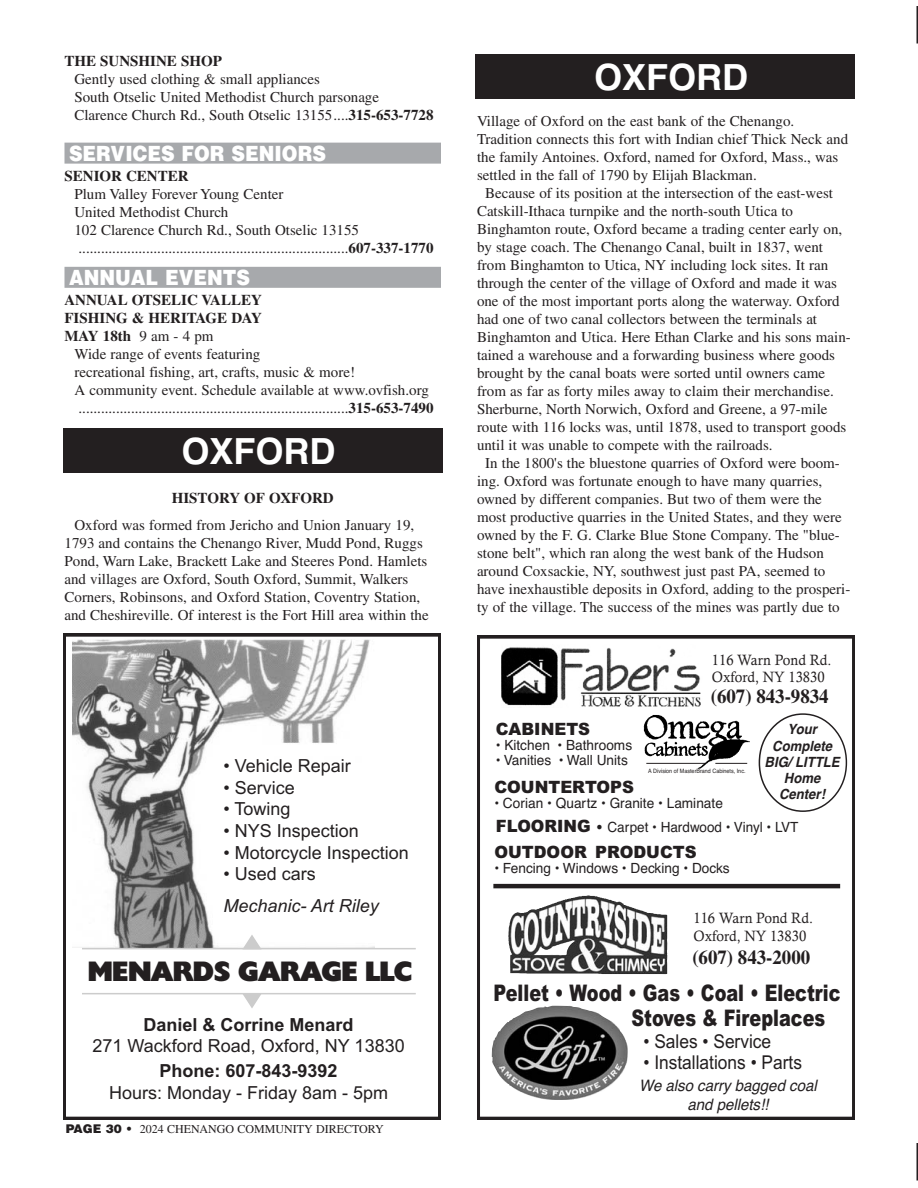
<style>
.page{position:relative;width:918px;height:1188px;background:#fff}
.page>*{position:absolute;margin:0;border:0;box-sizing:border-box;transform-origin:0 0}
.t1{font:700 36px "Helvetica";color:#fff}
.t2{font:27px "Gallant";color:#231f20}
.t3{font:22.8px/25.2px "Arial Black+T42";color:#231f20;scale:.77 1}
.t4{font:900 21px "Helvetica";color:#fff;scale:.9 1}
.t5{font:700 19.8px "Times";color:#231f20;scale:.95 1}
.t6{font:19.05px "Arial MT+T42";color:#231f20;scale:.91 1}
.t7{font:18px "Arial MT+T42";color:#231f20}
.t8{font:18px "Arial Bold MT+T42";color:#231f20}
.t9{font:18px "Arial Italic MT+T42";color:#231f20}
.t10{font:16.95px "Arial Black+T42";color:#231f20}
.t11{font:15.75px/18.9px "Helvetica Oblique+T42";color:#231f20;text-align:center;scale:.95 1}
.t12{font:15px/18px "Times";color:#231f20}
.t13{font:700 15px/18px "Times";color:#231f20;text-align:justify}
.t14{font:15px/16.5px "Calisto";color:#231f20;scale:.94 1}
.t15{font:14.1px/24px "Helvetica";color:#231f20}
.t16{font:14.1px/16.2px "Helvetica Bold Oblique+T42";color:#231f20;text-align:center;scale:.93 1}
.t17{font:12px "Times";color:#231f20}
.t18{font:6px "Helvetica";color:#231f20;scale:.91 1}
.s1{font-weight:700}
.s2{font-weight:400}
.s3{font-family:"Helvetica";font-weight:900}
.s4{font-family:"Arial Black+T42";font-size:16.95px}
.s5{font-family:"Arial Black+T42"}
</style>
<div class="page">
<hr style="left:916px;top:6px;width:2px;height:38px;background:#231f20">
<hr style="left:916px;top:1143px;width:2px;height:37px;background:#231f20">
<div style="left:64px;top:143px;width:377px;height:21px;background:#a7a9ac"></div>
<div style="left:64px;top:267px;width:377px;height:21px;background:#a7a9ac"></div>
<svg style="left:63px;top:634px;width:378px;height:486px"></svg>
<img style="left:72px;top:639px;width:302px;height:309px">
<hr style="left:82px;top:948px;width:334px;height:1px;background:#ccc">
<hr style="left:82px;top:993px;width:334px;height:1px;background:#ccc">
<svg style="left:241px;top:934px;width:22px;height:16px"></svg>
<svg style="left:241px;top:994px;width:22px;height:15px"></svg>
<svg style="left:477px;top:636px;width:378px;height:484px"></svg>
<hr style="left:493px;top:884px;width:347px;height:4px;background:#231f20">
<img style="left:501px;top:645px;width:201px;height:62px">
<img style="left:492px;top:1006px;width:136px;height:94px">
<img style="left:508px;top:896px;width:160px;height:78px">
<img style="left:638px;top:712px;width:118px;height:59px">
<svg style="left:759px;top:713px;width:88px;height:99px"></svg>
<div style="left:63px;top:428px;width:379px;height:45px;background:#231f20"></div>
<div style="left:476px;top:54px;width:379px;height:45px;background:#231f20"></div>
<p class="t13" style="left:64px;top:53px;width:159px">THE SUNSHINE SHOP</p>
<p class="t12" style="left:74px;top:71px;width:361px">Gently used clothing &amp; small appliances<br>South Otselic United Methodist Church parsonage<br>Clarence Church Rd., South Otselic 13155....<span class="s1">315-653-7728</span></p>
<h3 class="t4" style="left:69px;top:145px;width:287px">SERVICES FOR SENIORS</h3>
<p class="t13" style="left:64px;top:168px;width:126px">SENIOR CENTER</p>
<p class="t12" style="left:74px;top:187px;width:361px">Plum Valley Forever Young Center<br>United Methodist Church<br>102 Clarence Church Rd., South Otselic 13155 ........................................................................<span class="s1">607-337-1770</span></p>
<h3 class="t4" style="left:69px;top:270px;width:203px">ANNUAL EVENTS</h3>
<p class="t13" style="left:64px;top:293px;width:199px">ANNUAL OTSELIC VALLEY FISHING &amp; HERITAGE DAY MAY 18th <span class="s2">9 am - 4 pm</span></p>
<p class="t12" style="left:74px;top:347px;width:361px">Wide range of events featuring<br>recreational fishing, art, crafts, music &amp; more!<br>A community event. Schedule available at www.ovfish.org ........................................................................<span class="s1">315-653-7490</span></p>
<h1 class="t1" style="left:182px;top:438px;width:155px">OXFORD</h1>
<p class="t13" style="left:172px;top:491px;width:163px">HISTORY OF OXFORD</p>
<p class="t12" style="left:65px;top:518px;width:366px;text-indent:10px">Oxford was formed from Jericho and Union January 19, 1793 and contains the Chenango River, Mudd Pond, Ruggs Pond, Warn Lake, Brackett Lake and Steeres Pond. Hamlets and villages are Oxford, South Oxford, Summit, Walkers Corners, Robinsons, and Oxford Station, Coventry Station, and Cheshireville. Of interest is the Fort Hill area within the</p>
<p class="t7" style="left:223px;top:759px;width:129px">• Vehicle Repair</p>
<p class="t7" style="left:223px;top:781px;width:73px">• Service</p>
<p class="t7" style="left:223px;top:802px;width:68px">• Towing</p>
<p class="t7" style="left:223px;top:824px;width:137px">• NYS Inspection</p>
<p class="t7" style="left:223px;top:846px;width:187px">• Motorcycle Inspection</p>
<p class="t7" style="left:223px;top:867px;width:94px">• Used cars</p>
<p class="t9" style="left:223px;top:899px;width:157px">Mechanic- Art Riley</p>
<h2 class="t2" style="left:88px;top:961px;width:325px">MENARDS GARAGE LLC</h2>
<p class="t8" style="left:144px;top:1018px;width:212px">Daniel &amp; Corrine Menard</p>
<p class="t7" style="left:93px;top:1040px;width:314px">271 Wackford Road, Oxford, NY 13830</p>
<p class="t8" style="left:160px;top:1064px;width:180px">Phone: 607-843-9392</p>
<p class="t7" style="left:109px;top:1086px;width:281px">Hours: Monday - Friday 8am - 5pm</p>
<p class="t17" style="left:66px;top:1125px;width:320px"><span class="s3">PAGE 30 •</span> 2024 CHENANGO COMMUNITY DIRECTORY</p>
<h1 class="t1" style="left:594px;top:64px;width:155px">OXFORD</h1>
<p class="t12" style="left:477px;top:113px;width:319px">Village of Oxford on the east bank of the Chenango.</p>
<p class="t12" style="left:477px;top:131px;width:373px">Tradition connects this fort with Indian chief Thick Neck and</p>
<p class="t12" style="left:477px;top:149px;width:363px">the family Antoines. Oxford, named for Oxford, Mass., was</p>
<p class="t12" style="left:477px;top:167px;width:281px">settled in the fall of 1790 by Elijah Blackman.</p>
<p class="t12" style="left:485px;top:185px;width:349px">Because of its position at the intersection of the east-west</p>
<p class="t12" style="left:477px;top:203px;width:318px">Catskill-Ithaca turnpike and the north-south Utica to</p>
<p class="t12" style="left:477px;top:221px;width:367px">Binghamton route, Oxford became a trading center early on,</p>
<p class="t12" style="left:477px;top:239px;width:348px">by stage coach. The Chenango Canal, built in 1837, went</p>
<p class="t12" style="left:477px;top:257px;width:353px">from Binghamton to Utica, NY including lock sites. It ran</p>
<p class="t12" style="left:477px;top:275px;width:362px">through the center of the village of Oxford and made it was</p>
<p class="t12" style="left:477px;top:293px;width:364px">one of the most important ports along the waterway. Oxford</p>
<p class="t12" style="left:477px;top:311px;width:342px">had one of two canal collectors between the terminals at</p>
<p class="t12" style="left:477px;top:329px;width:375px">Binghamton and Utica. Here Ethan Clarke and his sons main-</p>
<p class="t12" style="left:477px;top:347px;width:360px">tained a warehouse and a forwarding business where goods</p>
<p class="t12" style="left:477px;top:365px;width:350px">brought by the canal boats were sorted until owners came</p>
<p class="t12" style="left:477px;top:383px;width:358px">from as far as forty miles away to claim their merchandise.</p>
<p class="t12" style="left:477px;top:401px;width:352px">Sherburne, North Norwich, Oxford and Greene, a 97-mile</p>
<p class="t12" style="left:477px;top:419px;width:371px">route with 116 locks was, until 1878, used to transport goods</p>
<p class="t12" style="left:477px;top:437px;width:297px">until it was unable to compete with the railroads.</p>
<p class="t12" style="left:485px;top:455px;width:356px">In the 1800's the bluestone quarries of Oxford were boom-</p>
<p class="t12" style="left:477px;top:473px;width:347px">ing. Oxford was fortunate enough to have many quarries,</p>
<p class="t12" style="left:477px;top:491px;width:346px">owned by different companies. But two of them were the</p>
<p class="t12" style="left:477px;top:509px;width:366px">most productive quarries in the United States, and they were</p>
<p class="t12" style="left:477px;top:527px;width:364px">owned by the F. G. Clarke Blue Stone Company. The "blue-</p>
<p class="t12" style="left:477px;top:545px;width:348px">stone belt", which ran along the west bank of the Hudson</p>
<p class="t12" style="left:477px;top:563px;width:350px">around Coxsackie, NY, southwest just past PA, seemed to</p>
<p class="t12" style="left:477px;top:581px;width:375px">have inexhaustible deposits in Oxford, adding to the prosperi-</p>
<p class="t12" style="left:477px;top:599px;width:364px">ty of the village. The success of the mines was partly due to</p>
<p class="t14" style="left:712px;top:652px;width:129px">116 Warn Pond Rd.<br>Oxford, NY 13830</p>
<h3 class="t5" style="left:711px;top:689px;width:126px">(607) 843-9834</h3>
<p class="t10" style="left:496px;top:723px;width:96px">CABINETS</p>
<p class="t15" style="left:496px;top:734px;width:138px">• Kitchen • Bathrooms</p>
<p class="t15" style="left:496px;top:749px;width:134px">• Vanities • Wall Units</p>
<p class="t10" style="left:494px;top:781px;width:141px">COUNTERTOPS</p>
<p class="t15" style="left:494px;top:793px;width:305px">• Corian • Quartz • Granite • Laminate<br><span class="s4">FLOORING</span> <span class="s5">•</span> Carpet • Hardwood • Vinyl • LVT</p>
<p class="t16" style="left:765px;top:723px;width:82px">Your<br>Complete<br>BIG/ LITTLE<br>Home<br>Center!</p>
<p class="t18" style="left:648px;top:769px;width:109px">A Division of MasterBrand Cabinets, Inc.</p>
<p class="t10" style="left:494px;top:846px;width:204px">OUTDOOR PRODUCTS</p>
<p class="t15" style="left:494px;top:858px;width:237px">• Fencing • Windows • Decking • Docks</p>
<p class="t14" style="left:693px;top:909px;width:129px;line-height:18px">116 Warn Pond Rd.<br>Oxford, NY 13830</p>
<h3 class="t5" style="left:692px;top:950px;width:126px">(607) 843-2000</h3>
<h3 class="t3" style="left:631px;top:982px;width:273px;text-indent:-138px">Pellet • Wood • Gas • Coal • Electric<br>Stoves &amp; Fireplaces</h3>
<p class="t6" style="left:643px;top:1034px;width:142px">• Sales • Service</p>
<p class="t6" style="left:643px;top:1055px;width:176px">• Installations • Parts</p>
<p class="t11" style="left:639px;top:1077px;width:189px">We also carry bagged coal and pellets!!</p>
</div>
